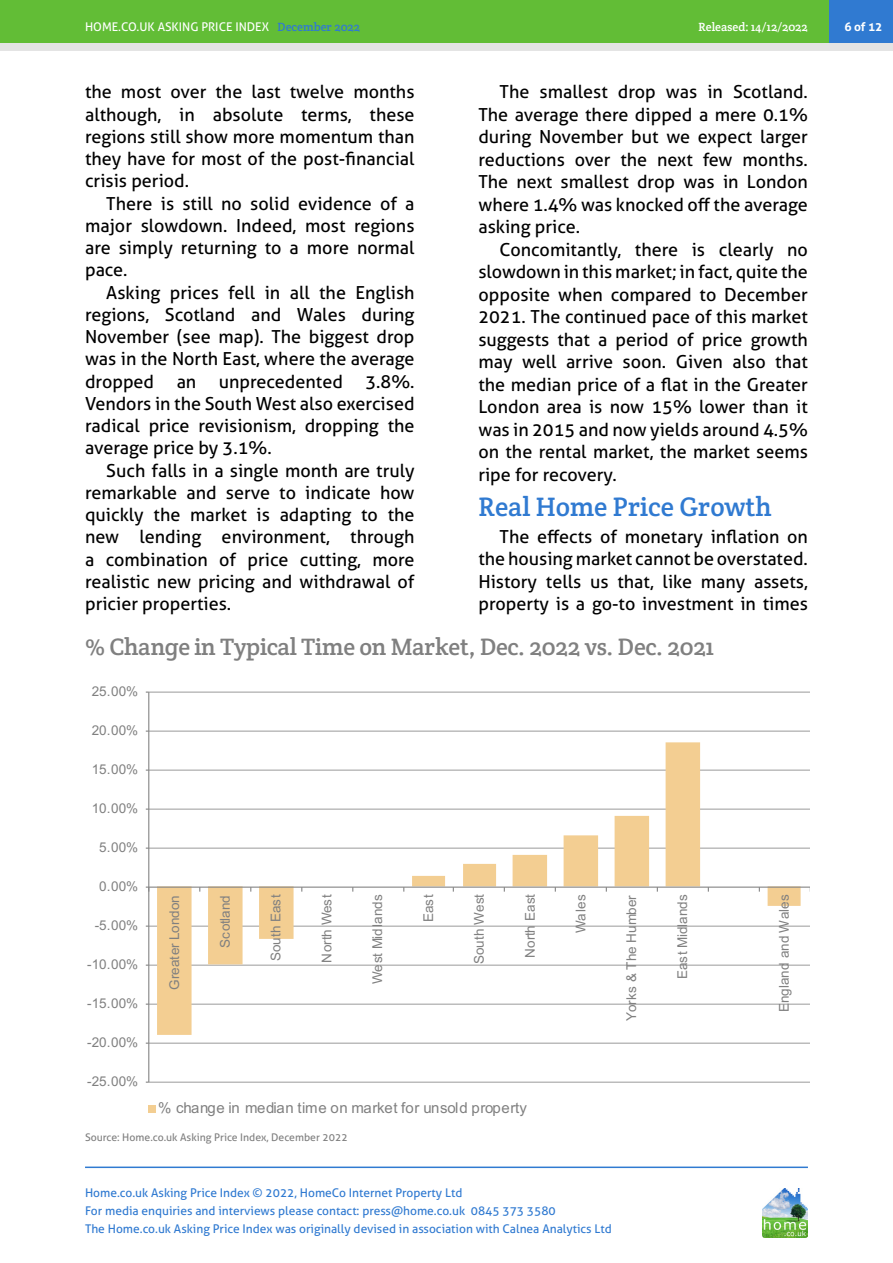
<style>
.page{position:relative;width:893px;height:1263px;background:#fff}
.page>*{position:absolute;margin:0;border:0;box-sizing:border-box;transform-origin:0 0}
.HAPI_Sub_subhead{font:27px "Crete Round";color:#307ad1}
.HAPI_graphic_title{font:24px "Crete Round";letter-spacing:-.01em;color:#808080}
.HAPI_body{font:18px/22.2px "Aller";color:#000;text-align:justify}
.t1{font:15px "Arial";letter-spacing:.01em;color:#808080}
.t2{font:13.5px "Arial";color:#808080}
.t3{font:12px/18px "Aller";color:#307ad1}
.t4{font:12px "Aller";color:#fff}
.t5{font:12px "Crete Round";color:#fff}
.t6{font:700 12px "Aller";color:#fff}
.HAPI_Source{font:10.5px "Aller";color:#808080}
.s1{font-family:"Crete Round";color:#307ad1}
</style>
<div class="page">
<hr style="left:85px;top:1166px;width:723px;height:2px;background:#307ad1">
<div style="left:0;top:0;width:893px;height:51px;background:#e4e4e4"></div>
<div style="left:0;top:0;width:893px;height:43px;background:#62bd36"></div>
<img style="left:762px;top:1188px;width:46px;height:49px">
<div style="left:829px;top:0;width:64px;height:43px;background:#307ad1"></div>
<hr style="left:149px;top:1082px;width:661px;height:1px;background:#bbb">
<hr style="left:149px;top:1043px;width:661px;height:1px;background:#bbb">
<hr style="left:149px;top:1004px;width:661px;height:1px;background:#bcbcbc">
<hr style="left:149px;top:965px;width:661px;height:1px;background:#bdbdbd">
<hr style="left:149px;top:926px;width:661px;height:1px;background:#bdbdbd">
<hr style="left:149px;top:848px;width:661px;height:1px;background:#bebebe">
<hr style="left:149px;top:809px;width:661px;height:1px;background:#bfbfbf">
<hr style="left:149px;top:770px;width:661px;height:1px;background:#bfbfbf">
<hr style="left:149px;top:731px;width:661px;height:1px;background:#bfbfbf">
<hr style="left:149px;top:692px;width:661px;height:1px;background:#c0c0c0">
<svg style="left:157px;top:742px;width:644px;height:293px"></svg>
<hr style="left:148px;top:692px;width:1px;height:390px;background:#868686">
<hr style="left:149px;top:886px;width:661px;height:2px;background:#868686">
<div style="left:148px;top:1105px;width:8px;height:8px;background:#f3ce92"></div>
<p class="t4" style="left:85px;top:19px;width:277px">HOME.CO.UK ASKING PRICE INDEX <span class="s1">December 2022</span></p>
<p class="t5" style="left:698px;top:19px;width:111px">Released: 14/12/2022</p>
<p class="t6" style="left:844px;top:19px;width:39px">6 of 12</p>
<p class="HAPI_body" style="left:85px;top:81px;width:331px">the most over the last twelve months although, in absolute terms, these regions still show more momentum than they have for most of the post-financial crisis period.</p>
<p class="HAPI_body" style="left:85px;top:192px;width:331px;text-indent:21px">There is still no solid evidence of a major slowdown. Indeed, most regions are simply returning to a more normal pace.</p>
<p class="HAPI_body" style="left:85px;top:281px;width:331px;text-indent:21px">Asking prices fell in all the English regions, Scotland and Wales during November (see map). The biggest drop was in the North East, where the average dropped an unprecedented 3.8%.<br>Vendors in the South West also exercised radical price revisionism, dropping the average price by 3.1%.</p>
<p class="HAPI_body" style="left:85px;top:459px;width:331px;text-indent:21px">Such falls in a single month are truly remarkable and serve to indicate how quickly the market is adapting to the new lending environment, through a combination of price cutting, more realistic new pricing and withdrawal of pricier properties.</p>
<p class="HAPI_body" style="left:478px;top:81px;width:331px;text-indent:21px">The smallest drop was in Scotland.<br>The average there dipped a mere 0.1% during November but we expect larger reductions over the next few months.<br>The next smallest drop was in London where 1.4% was knocked off the average asking price.</p>
<p class="HAPI_body" style="left:478px;top:238px;width:331px;text-indent:21px">Concomitantly, there is clearly no slowdown in this market; in fact, quite the opposite when compared to December 2021. The continued pace of this market suggests that a period of price growth may well arrive soon. Given also that the median price of a flat in the Greater London area is now 15% lower than it was in 2015 and now yields around 4.5% on the rental market, the market seems ripe for recovery.</p>
<p class="HAPI_Sub_subhead" style="left:478px;top:489px;width:295px">Real Home Price Growth</p>
<p class="HAPI_body" style="left:478px;top:525px;width:331px;text-indent:21px">The effects of monetary inflation on the housing market cannot be overstated.<br>History tells us that, like many assets, property is a go-to investment in times</p>
<p class="HAPI_graphic_title" style="left:85px;top:631px;width:630px">% Change in Typical Time on Market, Dec. 2022 vs. Dec. 2021</p>
<p class="t2" style="left:92px;top:682px;width:48px">25.00%</p>
<p class="t2" style="left:92px;top:721px;width:48px">20.00%</p>
<p class="t2" style="left:92px;top:760px;width:48px">15.00%</p>
<p class="t2" style="left:92px;top:799px;width:48px">10.00%</p>
<p class="t2" style="left:99px;top:838px;width:41px">5.00%</p>
<p class="t2" style="left:99px;top:877px;width:41px">0.00%</p>
<p class="t2" style="left:95px;top:916px;width:45px">-5.00%</p>
<p class="t2" style="left:87px;top:955px;width:52px">-10.00%</p>
<p class="t2" style="left:87px;top:994px;width:52px">-15.00%</p>
<p class="t2" style="left:87px;top:1033px;width:52px">-20.00%</p>
<p class="t2" style="left:87px;top:1072px;width:52px">-25.00%</p>
<p class="t2" style="left:165px;top:990px;width:96px;rotate:-90deg">Greater London</p>
<p class="t2" style="left:216px;top:948px;width:54px;rotate:-90deg">Scotland</p>
<p class="t2" style="left:267px;top:961px;width:68px;rotate:-90deg">South East</p>
<p class="t2" style="left:317px;top:963px;width:70px;rotate:-90deg">North West</p>
<p class="t2" style="left:368px;top:984px;width:91px;rotate:-90deg">West Midlands</p>
<p class="t2" style="left:419px;top:922px;width:29px;rotate:-90deg">East</p>
<p class="t2" style="left:470px;top:964px;width:71px;rotate:-90deg">South West</p>
<p class="t2" style="left:521px;top:958px;width:65px;rotate:-90deg">North East</p>
<p class="t2" style="left:571px;top:933px;width:40px;rotate:-90deg">Wales</p>
<p class="t2" style="left:622px;top:1021px;width:128px;rotate:-90deg">Yorks &amp; The Humber</p>
<p class="t2" style="left:673px;top:979px;width:86px;rotate:-90deg">East Midlands</p>
<p class="t2" style="left:775px;top:1012px;width:119px;rotate:-90deg">England and Wales</p>
<p class="t1" style="left:158px;top:1097px;width:370px">% change in median time on market for unsold property</p>
<p class="HAPI_Source" style="left:85px;top:1131px;width:264px">Source: Home.co.uk Asking Price Index, December 2022</p>
<p class="t3" style="left:85px;top:1184px;width:528px">Home.co.uk Asking Price Index © 2022, HomeCo Internet Property Ltd<br>For media enquiries and interviews please contact: press@home.co.uk 0845 373 3580<br>The Home.co.uk Asking Price Index was originally devised in association with Calnea Analytics Ltd</p>
</div>
